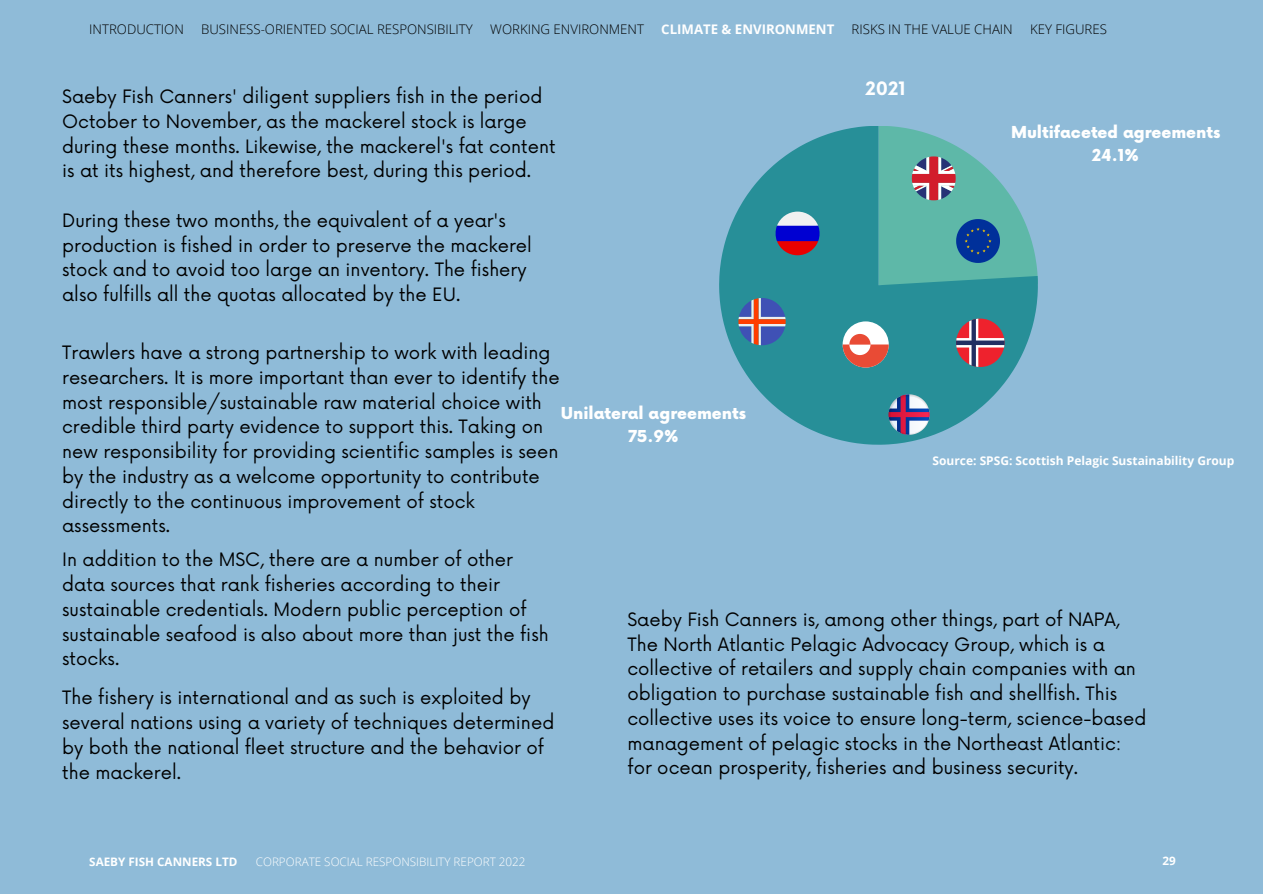
<style>
.page{position:relative;width:1263px;height:894px;background:#fff}
.page>*{position:absolute;margin:0;border:0;box-sizing:border-box;transform-origin:0 0}
.t1{font:18px/24.8px "Now";color:#000}
.t2{font:700 18px "Now";color:#fff}
.t3{font:900 16.05px/22.5px "Now";color:#fff;text-align:center}
.t4{font:300 13.2px "Open Sans";color:#000}
.t5{font:700 13.2px "Open Sans";color:#fff}
.t6{font:700 12px "Open Sans";color:#fff}
.t7{font:300 11.7px "Open Sans";color:#fff}
.t8{font:700 11.7px "Open Sans";color:#fff}
</style>
<div class="page">
<div style="left:0;top:0;width:1263px;height:893px;background:#8fbbd8"></div>
<svg style="left:719px;top:126px;width:319px;height:318px;fill:#278f98"></svg>
<svg style="left:878px;top:126px;width:160px;height:159px"></svg>
<svg style="left:775px;top:211px;width:45px;height:44px;background:#6e559e"></svg>
<svg style="left:738px;top:298px;width:48px;height:47px;background:#767495"></svg>
<div style="left:843px;top:321px;width:46px;height:46px;background:#fff;border-radius:50%"></div>
<svg style="left:843px;top:334px;width:46px;height:33px"></svg>
<svg style="left:888px;top:394px;width:42px;height:40px;background:#827ba0"></svg>
<svg style="left:956px;top:318px;width:48px;height:49px;background:#a26070"></svg>
<p class="t4" style="left:89px;top:20px;width:96px">INTRODUCTION</p>
<p class="t4" style="left:201px;top:20px;width:273px">BUSINESS-ORIENTED SOCIAL RESPONSIBILITY</p>
<p class="t4" style="left:490px;top:20px;width:155px">WORKING ENVIRONMENT</p>
<p class="t5" style="left:661px;top:20px;width:175px">CLIMATE &amp; ENVIRONMENT</p>
<p class="t4" style="left:852px;top:20px;width:163px">RISKS IN THE VALUE CHAIN</p>
<p class="t4" style="left:1030px;top:20px;width:78px">KEY FIGURES</p>
<p class="t1" style="left:62px;top:85px;width:495px">Saeby Fish Canners' diligent suppliers fish in the period October to November, as the mackerel stock is large during these months. Likewise, the mackerel's fat content is at its highest, and therefore best, during this period.</p>
<p class="t1" style="left:62px;top:209px;width:471px">During these two months, the equivalent of a year's production is fished in order to preserve the mackerel stock and to avoid too large an inventory. The fishery also fulfills all the quotas allocated by the EU.</p>
<p class="t2" style="left:865px;top:79px;width:42px">2021</p>
<p class="t3" style="left:1011px;top:122px;width:211px">Multifaceted agreements<br>24.1%</p>
<p class="t1" style="left:62px;top:341px;width:499px">Trawlers have a strong partnership to work with leading researchers. It is more important than ever to identify the most responsible/sustainable raw material choice with credible third party evidence to support this. Taking on new responsibility for providing scientific samples is seen by the industry as a welcome opportunity to contribute directly to the continuous improvement of stock assessments.</p>
<p class="t1" style="left:62px;top:548px;width:488px">In addition to the MSC, there are a number of other data sources that rank fisheries according to their sustainable credentials. Modern public perception of sustainable seafood is also about more than just the fish stocks.</p>
<p class="t3" style="left:561px;top:403px;width:187px">Unilateral agreements<br>75.9%</p>
<p class="t6" style="left:932px;top:452px;width:303px">Source: SPSG: Scottish Pelagic Sustainability Group</p>
<p class="t1" style="left:627px;top:607px;width:520px">Saeby Fish Canners is, among other things, part of NAPA, The North Atlantic Pelagic Advocacy Group, which is a collective of retailers and supply chain companies with an obligation to purchase sustainable fish and shellfish. This collective uses its voice to ensure long-term, science-based management of pelagic stocks in the Northeast Atlantic: for ocean prosperity, fisheries and business security.</p>
<p class="t1" style="left:62px;top:686px;width:494px">The fishery is international and as such is exploited by several nations using a variety of techniques determined by both the national fleet structure and the behavior of the mackerel.</p>
<p class="t8" style="left:89px;top:853px;width:150px">SAEBY FISH CANNERS LTD</p>
<p class="t7" style="left:256px;top:853px;width:271px">CORPORATE SOCIAL RESPONSIBILITY REPORT 2022</p>
<p class="t8" style="left:1162px;top:851px;width:15px">29</p>
</div>
